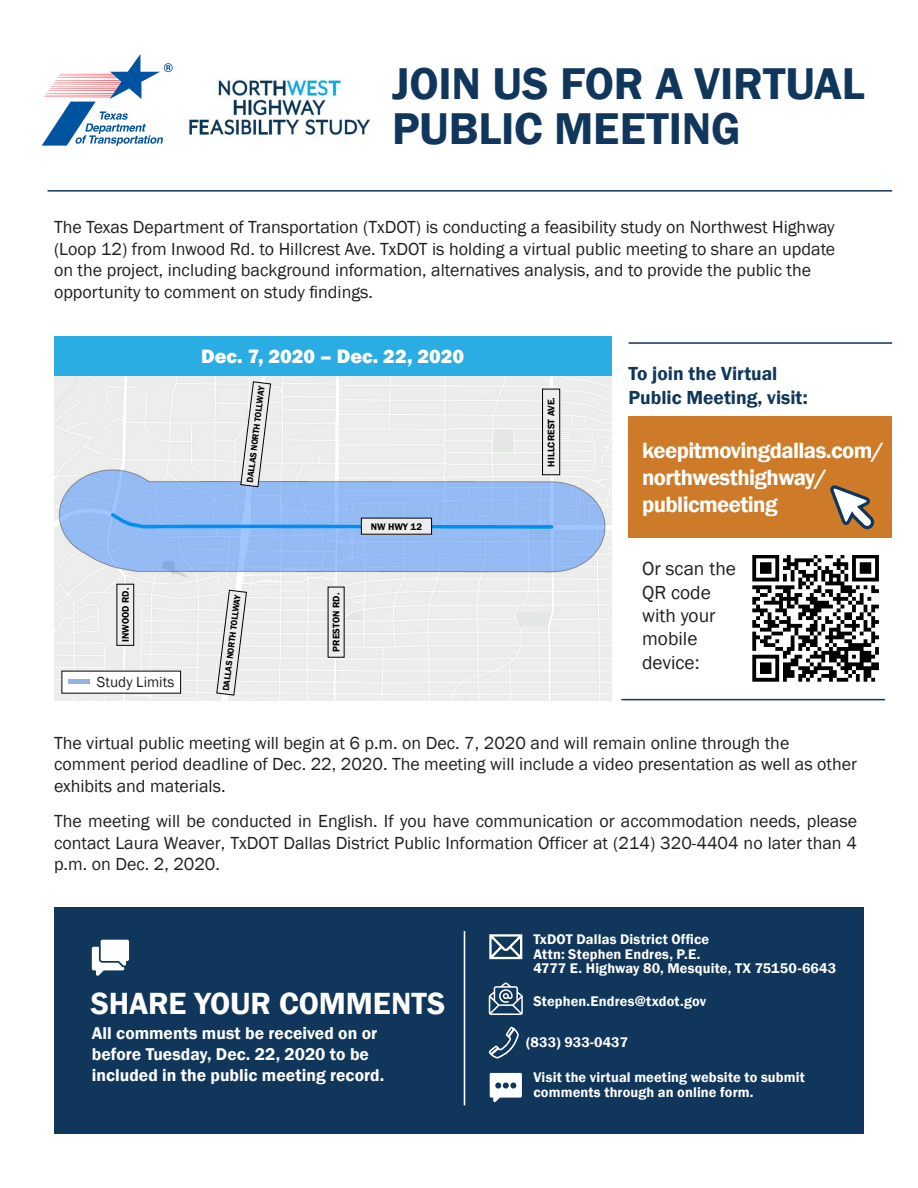
<style>
.page{position:relative;width:918px;height:1188px;background:#fff}
.page>*{position:absolute;margin:0;border:0;box-sizing:border-box;transform-origin:0 0}
.t1{font:600 45.75px/44.5px "Franklin Gothic";letter-spacing:-.005em;color:#10375b}
.t2{font:600 31.5px "Franklin Gothic";letter-spacing:-.005em;color:#fff}
.t3{font:600 22.65px/27.2px "Franklin Gothic";letter-spacing:-.025em;color:#fff}
.t4{font:800 19.95px "Franklin Gothic";letter-spacing:-.005em;color:#fff}
.t5{font:600 19.5px/23.4px "Franklin Gothic";color:#10375b}
.t6{font:19.5px/23.4px "Franklin Gothic";color:#231f20}
.t7{font:18px/21.6px "Franklin Gothic";color:#231f20}
.t8{font:600 17.55px/21.1px "Franklin Gothic";color:#fff}
.t9{font:15px "Franklin Gothic";color:#231f20}
.t10{font:600 14.4px/14.4px "Franklin Gothic";letter-spacing:.01em;color:#fff}
.t11{font:600 9.75px "Franklin Gothic";color:#000}
.t12{font:600 9.15px "Franklin Gothic";color:#000}
</style>
<div class="page">
<div style="left:629px;top:417px;width:263px;height:121px;background:#cd7b29"></div>
<img style="left:54px;top:376px;width:557px;height:324px">
<div style="left:117px;top:584px;width:17px;height:61px;background:#ededed"></div>
<div style="left:117px;top:584px;width:17px;height:62px;border:1px solid #000"></div>
<div style="left:328px;top:587px;width:16px;height:70px;background:#ededed"></div>
<div style="left:361px;top:518px;width:71px;height:16px;background:#ededed"></div>
<svg style="left:216px;top:590px;width:31px;height:106px;background:#dbdbdb"></svg>
<svg style="left:240px;top:381px;width:31px;height:106px;background:#d9dadb"></svg>
<div style="left:543px;top:389px;width:17px;height:86px;background:#ededed"></div>
<div style="left:542px;top:389px;width:18px;height:86px;border:1px solid #000"></div>
<svg style="left:42px;top:54px;width:131px;height:92px"></svg>
<div style="left:54px;top:336px;width:557px;height:40px;background:#2aade3"></div>
<div style="left:54px;top:907px;width:810px;height:227px;background:#10375b"></div>
<hr style="left:48px;top:190px;width:844px;height:2px;background:#10375b">
<hr style="left:629px;top:342px;width:263px;height:2px;background:#10375b">
<hr style="left:621px;top:699px;width:264px;height:1px;background:#10375b">
<svg style="left:92px;top:940px;width:37px;height:36px"></svg>
<svg style="left:489px;top:934px;width:33px;height:25px"></svg>
<svg style="left:489px;top:982px;width:34px;height:33px"></svg>
<svg style="left:488px;top:1026px;width:31px;height:33px"></svg>
<svg style="left:490px;top:1073px;width:32px;height:29px"></svg>
<hr style="left:464px;top:931px;width:1px;height:174px;background:#fff">
<div style="left:62px;top:671px;width:119px;height:22px;background:#fff"></div>
<hr style="left:68px;top:680px;width:22px;height:4px;background:#92b4de">
<svg style="left:830px;top:485px;width:45px;height:45px"></svg>
<img style="left:189px;top:79px;width:182px;height:59px">
<img style="left:752px;top:555px;width:127px;height:127px">
<p class="t1" style="left:392px;top:62px;width:474px">JOIN US FOR A VIRTUAL<br>PUBLIC MEETING</p>
<p class="t7" style="left:54px;top:217px;width:783px">The Texas Department of Transportation (TxDOT) is conducting a feasibility study on Northwest Highway (Loop 12) from Inwood Rd. to Hillcrest Ave. TxDOT is holding a virtual public meeting to share an update on the project, including background information, alternatives analysis, and to provide the public the opportunity to comment on study findings.</p>
<p class="t4" style="left:201px;top:344px;width:265px">Dec. 7, 2020 – Dec. 22, 2020</p>
<p class="t12" style="left:244px;top:482px;width:98px;rotate:-83deg">DALLAS NORTH TOLLWAY</p>
<p class="t11" style="left:119px;top:642px;width:56px;rotate:-90deg">INWOOD RD.</p>
<p class="t11" style="left:330px;top:652px;width:60px;rotate:-90deg">PRESTON RD.</p>
<p class="t12" style="left:220px;top:690px;width:98px;rotate:-83deg">DALLAS NORTH TOLLWAY</p>
<p class="t9" style="left:97px;top:672px;width:79px">Study Limits</p>
<p class="t11" style="left:371px;top:520px;width:53px">NW HWY 12</p>
<p class="t11" style="left:545px;top:467px;width:71px;rotate:-90deg">HILLCREST AVE.</p>
<p class="t5" style="left:629px;top:362px;width:181px">To join the Virtual<br>Public Meeting, visit:</p>
<p class="t3" style="left:642px;top:437px;width:243px">keepitmovingdallas.com/ northwesthighway/ publicmeeting</p>
<p class="t6" style="left:642px;top:558px;width:95px">Or scan the<br>QR code with your mobile device:</p>
<p class="t7" style="left:54px;top:732px;width:805px">The virtual public meeting will begin at 6 p.m. on Dec. 7, 2020 and will remain online through the comment period deadline of Dec. 22, 2020. The meeting will include a video presentation as well as other exhibits and materials.</p>
<p class="t7" style="left:54px;top:811px;width:805px;text-align:justify">The meeting will be conducted in English. If you have communication or accommodation needs, please contact Laura Weaver, TxDOT Dallas District Public Information Officer at (214) 320-4404 no later than 4 p.m. on Dec. 2, 2020.</p>
<p class="t2" style="left:91px;top:984px;width:356px">SHARE YOUR COMMENTS</p>
<p class="t8" style="left:92px;top:1023px;width:294px">All comments must be received on or before Tuesday, Dec. 22, 2020 to be included in the public meeting record.</p>
<p class="t10" style="left:533px;top:933px;width:304px">TxDOT Dallas District Office<br>Attn: Stephen Endres, P.E.<br>4777 E. Highway 80, Mesquite, TX 75150-6643</p>
<p class="t10" style="left:533px;top:994px;width:174px">Stephen.Endres@txdot.gov</p>
<p class="t10" style="left:526px;top:1035px;width:104px">(833) 933-0437</p>
<p class="t10" style="left:533px;top:1071px;width:273px">Visit the virtual meeting website to submit comments through an online form.</p>
</div>
